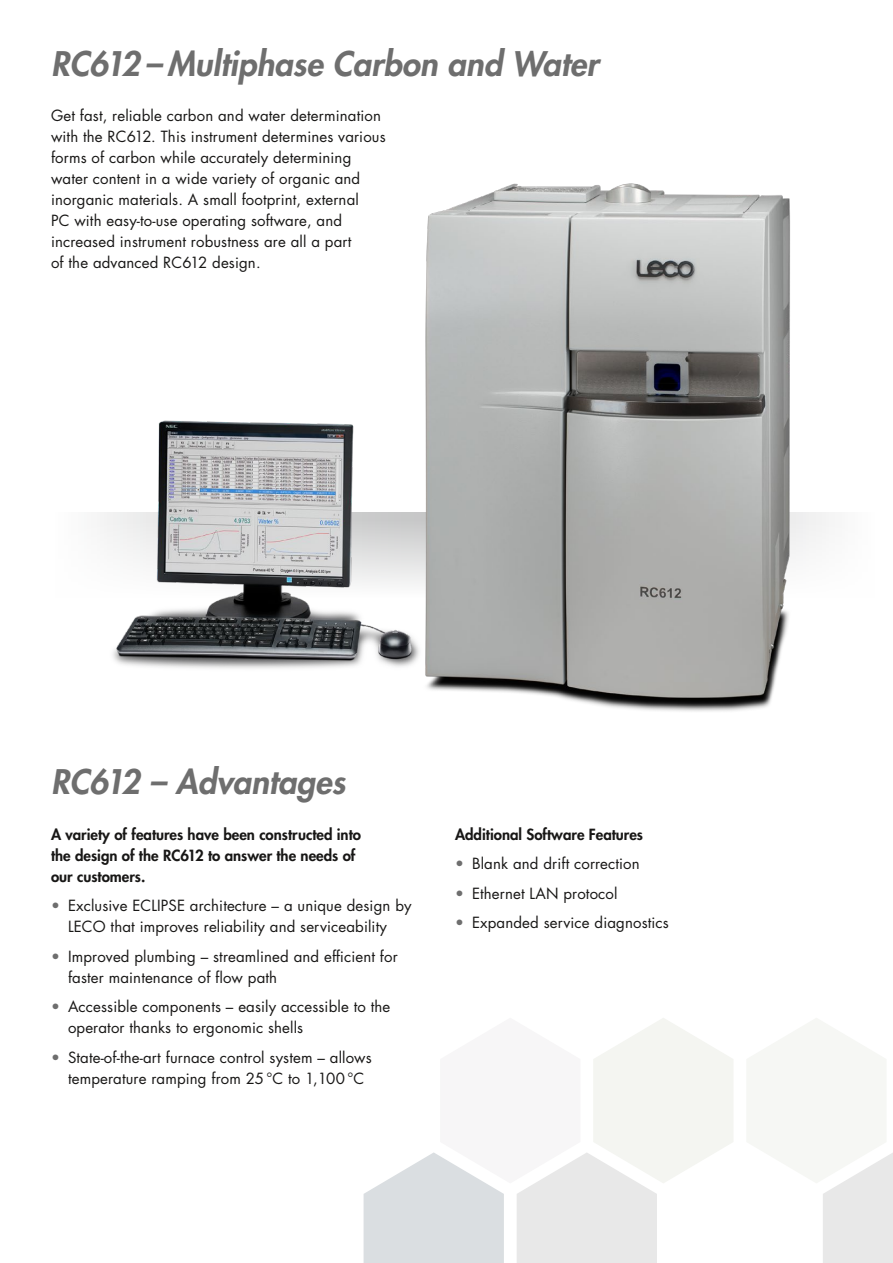
<style>
.page{position:relative;width:893px;height:1263px;background:#fff}
.page>*{position:absolute;margin:0;border:0;box-sizing:border-box;transform-origin:0 0}
.t1{font:italic 800 33px "Futura Std";color:#6e6e6e}
.t2{font:15px/21px "Futura Std";letter-spacing:.01em;color:#181716}
.t3{font:800 15px/21px "Futura Std";color:#181716}
.s1{color:#6e6e6e}
</style>
<div class="page">
<svg style="left:364px;top:1018px;width:369px;height:245px"></svg>
<svg style="left:747px;top:1018px;width:146px;height:245px"></svg>
<img style="left:100px;top:183px;width:717px;height:529px">
<h1 class="t1" style="left:51px;top:43px;width:549px">RC612 – Multiphase Carbon and Water</h1>
<p class="t2" style="left:51px;top:105px;width:336px">Get fast, reliable carbon and water determination with the RC612. This instrument determines various forms of carbon while accurately determining water content in a wide variety of organic and inorganic materials. A small footprint, external<br>PC with easy-to-use operating software, and increased instrument robustness are all a part<br>of the advanced RC612 design.</p>
<h1 class="t1" style="left:51px;top:761px;width:296px">RC612 – Advantages</h1>
<p class="t3" style="left:51px;top:824px;width:311px">A variety of features have been constructed into the design of the RC612 to answer the needs of our customers.</p>
<p class="t2" style="left:51px;top:895px;width:362px;text-align:center"><span class="s1">•</span> Exclusive ECLIPSE architecture – a unique design by<br>LECO that improves reliability and serviceability</p>
<p class="t2" style="left:68px;top:946px;width:331px;text-indent:-17px"><span class="s1">•</span> Improved plumbing – streamlined and efficient for faster maintenance of flow path</p>
<p class="t2" style="left:68px;top:996px;width:324px;text-indent:-17px"><span class="s1">•</span> Accessible components – easily accessible to the operator thanks to ergonomic shells</p>
<p class="t2" style="left:68px;top:1047px;width:305px;text-indent:-17px"><span class="s1">•</span> State-of-the-art furnace control system – allows temperature ramping from 25°C to 1,100°C</p>
<p class="t3" style="left:455px;top:824px;width:190px">Additional Software Features</p>
<p class="t2" style="left:455px;top:853px;width:186px"><span class="s1">•</span> Blank and drift correction</p>
<p class="t2" style="left:455px;top:883px;width:164px"><span class="s1">•</span> Ethernet LAN protocol</p>
<p class="t2" style="left:455px;top:912px;width:215px"><span class="s1">•</span> Expanded service diagnostics</p>
</div>
